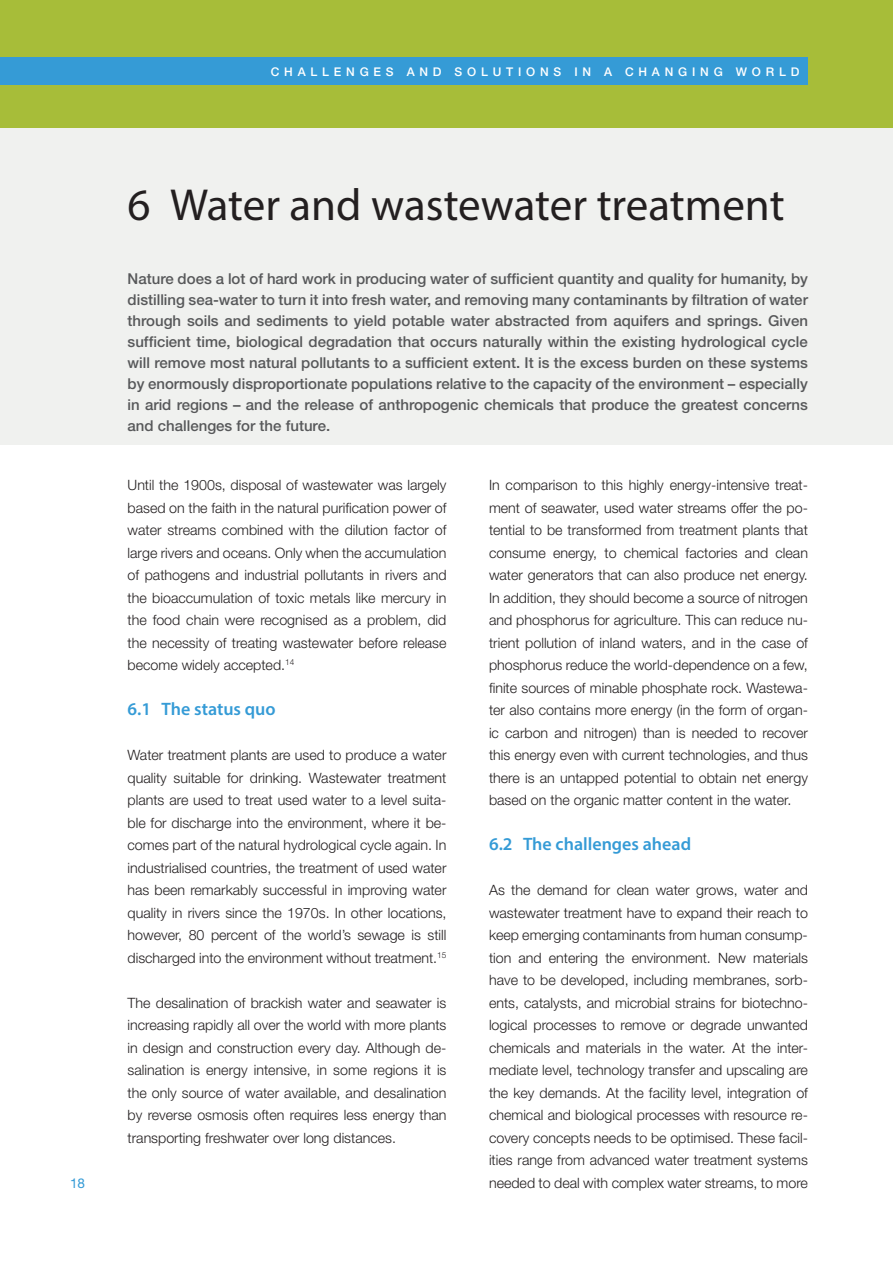
<style>
.page{position:relative;width:893px;height:1263px;background:#fff}
.page>*{position:absolute;margin:0;border:0;box-sizing:border-box;transform-origin:0 0}
.t1{font:45px "Myriad Pro";color:#231f20}
.t2{font:600 18px "Myriad Pro";color:#359bd6}
.t3{font:500 15px/21px "Helvetica Neue";color:#57585a;text-align:justify}
.t4{font:300 14.25px/22.5px "Helvetica Neue";color:#231f20;text-align:justify}
.t5{font:13.5px "Helvetica Neue";color:#359bd6}
.t6{font:500 12px "Helvetica Neue";letter-spacing:.4em;color:#fff}
</style>
<div class="page">
<div style="left:0;top:116px;width:893px;height:329px;background:#f0f1ef"></div>
<div style="left:0;top:0;width:893px;height:128px;background:#a7bd39"></div>
<div style="left:0;top:57px;width:808px;height:27px;background:#359bd6"></div>
<p class="t6" style="left:271px;top:64px;width:530px">CHALLENGES AND SOLUTIONS IN A CHANGING WORLD</p>
<p class="t5" style="left:70px;top:1175px;width:17px">18</p>
<h1 class="t1" style="left:128px;top:177px;width:658px">6 Water and wastewater treatment</h1>
<p class="t3" style="left:128px;top:268px;width:682px">Nature does a lot of hard work in producing water of sufficient quantity and quality for humanity, by distilling sea-water to turn it into fresh water, and removing many contaminants by filtration of water through soils and sediments to yield potable water abstracted from aquifers and springs. Given sufficient time, biological degradation that occurs naturally within the existing hydrological cycle will remove most natural pollutants to a sufficient extent. It is the excess burden on these systems by enormously disproportionate populations relative to the capacity of the environment – especially in arid regions – and the release of anthropogenic chemicals that produce the greatest concerns and challenges for the future.</p>
<p class="t4" style="left:128px;top:473px;width:320px">Until the 1900s, disposal of wastewater was largely based on the faith in the natural purification power of water streams combined with the dilution factor of large rivers and oceans. Only when the accumulation of pathogens and industrial pollutants in rivers and the bioaccumulation of toxic metals like mercury in the food chain were recognised as a problem, did the necessity of treating wastewater before release become widely accepted.<sup>14</sup></p>
<p class="t2" style="left:128px;top:698px;width:150px">6.1 The status quo</p>
<p class="t4" style="left:128px;top:743px;width:320px">Water treatment plants are used to produce a water quality suitable for drinking. Wastewater treatment plants are used to treat used water to a level suita&shy;ble for discharge into the environment, where it be&shy;comes part of the natural hydrological cycle again. In industrialised countries, the treatment of used water has been remarkably successful in improving water quality in rivers since the 1970s. In other locations, however, 80 percent of the world’s sewage is still discharged into the environment without treatment.<sup>15</sup></p>
<p class="t4" style="left:128px;top:991px;width:320px">The desalination of brackish water and seawater is increasing rapidly all over the world with more plants in design and construction every day. Although de&shy;salination is energy intensive, in some regions it is the only source of water available, and desalination by reverse osmosis often requires less energy than transporting freshwater over long distances.</p>
<p class="t4" style="left:489px;top:473px;width:320px">In comparison to this highly energy-intensive treat&shy;ment of seawater, used water streams offer the po&shy;tential to be transformed from treatment plants that consume energy, to chemical factories and clean water generators that can also produce net energy.<br>In addition, they should become a source of nitrogen and phosphorus for agriculture. This can reduce nu&shy;trient pollution of inland waters, and in the case of phosphorus reduce the world-dependence on a few, finite sources of minable phosphate rock. Wastewa&shy;ter also contains more energy (in the form of organ&shy;ic carbon and nitrogen) than is needed to recover this energy even with current technologies, and thus there is an untapped potential to obtain net energy based on the organic matter content in the water.</p>
<p class="t2" style="left:489px;top:833px;width:204px">6.2 The challenges ahead</p>
<p class="t4" style="left:489px;top:878px;width:320px">As the demand for clean water grows, water and wastewater treatment have to expand their reach to keep emerging contaminants from human consump&shy;tion and entering the environment. New materials have to be developed, including membranes, sorb&shy;ents, catalysts, and microbial strains for biotechno&shy;logical processes to remove or degrade unwanted chemicals and materials in the water. At the inter&shy;mediate level, technology transfer and upscaling are the key demands. At the facility level, integration of chemical and biological processes with resource re&shy;covery concepts needs to be optimised. These facil&shy;ities range from advanced water treatment systems needed to deal with complex water streams, to more</p>
</div>
